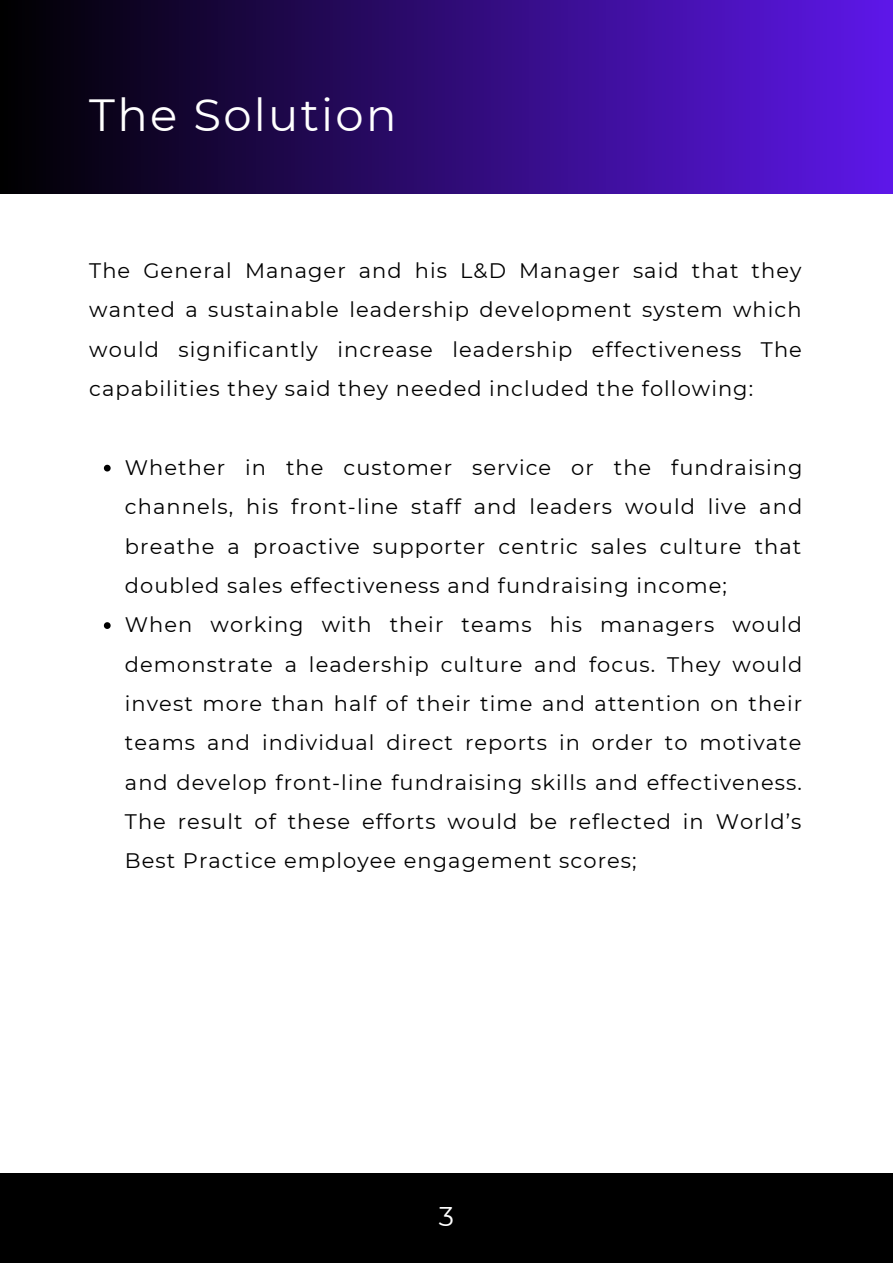
<style>
.page{position:relative;width:893px;height:1264px;background:#fff}
.page>*{position:absolute;margin:0;border:0;box-sizing:border-box;transform-origin:0 0}
.t1{font:45px "Montserrat";letter-spacing:.05em;color:#fff}
.t2{font:27px "Montserrat";color:#fff}
.t3{font:21px/39.3px "Montserrat";letter-spacing:.05em;color:#000;text-align:justify}
</style>
<div class="page">
<div style="left:0;top:0;width:892px;height:193px;background:linear-gradient(to right,#000,#5d17e9)"></div>
<div style="left:0;top:1173px;width:892px;height:89px;background:#000"></div>
<svg style="left:104px;top:465px;width:7px;height:6px"></svg>
<svg style="left:104px;top:622px;width:7px;height:7px"></svg>
<p class="t1" style="left:89px;top:87px;width:309px">The Solution</p>
<p class="t3" style="left:89px;top:251px;width:714px">The General Manager and his L&amp;D Manager said that they wanted a sustainable leadership development system which would significantly increase leadership effectiveness The capabilities they said they needed included the following:</p>
<p class="t3" style="left:125px;top:447px;width:679px">Whether in the customer service or the fundraising channels, his front-line staff and leaders would live and breathe a proactive supporter centric sales culture that doubled sales effectiveness and fundraising income;</p>
<p class="t3" style="left:125px;top:605px;width:679px">When working with their teams his managers would demonstrate a leadership culture and focus. They would invest more than half of their time and attention on their teams and individual direct reports in order to motivate and develop front-line fundraising skills and effectiveness.<br>The result of these efforts would be reflected in World’s Best Practice employee engagement scores;</p>
<p class="t2" style="left:438px;top:1199px;width:17px">3</p>
</div>
